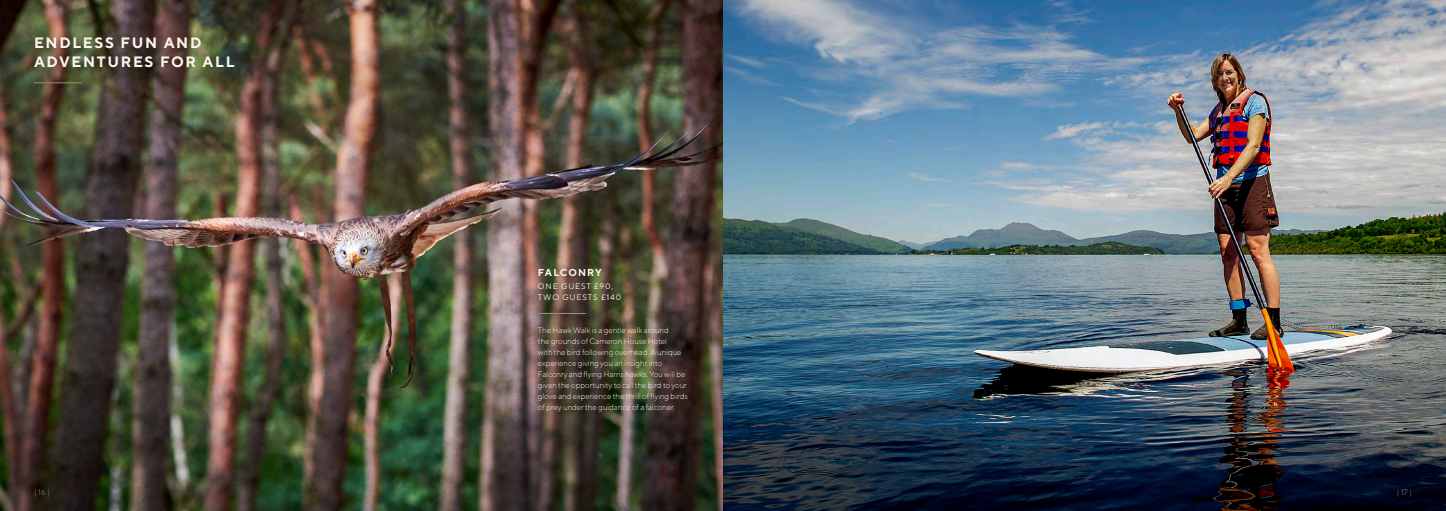
<style>
.page{position:relative;width:1446px;height:511px;background:#fff}
.page>*{position:absolute;margin:0;border:0;box-sizing:border-box;transform-origin:0 0}
.t1{font:700 15px/18px "TT Norms";letter-spacing:.11em;color:#fbf4ec}
.t2{font:700 10px "TT Norms";letter-spacing:.09em;color:#fbf4ec}
.t3{font:300 8px/11px "TT Norms";letter-spacing:-.01em;color:#fbf4ec}
.t4{font:8px/10px "TT Norms";letter-spacing:.11em;color:#fbf4ec}
.t5{font:300 8px "TT Norms";color:#a29161}
</style>
<div class="page">
<img style="left:0;top:0;width:1446px;height:510px">
<hr style="left:34px;top:82px;width:48px;height:1px;background:#a29161">
<hr style="left:538px;top:313px;width:48px;height:1px;background:#a29161">
<h1 class="t1" style="left:34px;top:34px;width:202px">ENDLESS FUN AND<br>ADVENTURES FOR ALL</h1>
<p class="t2" style="left:538px;top:266px;width:65px">FALCONRY</p>
<p class="t4" style="left:538px;top:281px;width:85px">ONE GUEST £90,<br>TWO GUESTS £140</p>
<p class="t3" style="left:538px;top:324px;width:151px">The Hawk Walk is a gentle walk around<br>the grounds of Cameron House Hotel<br>with the bird following overhead. A unique experience giving you an insight into Falconry and flying Harris hawks. You will be given the opportunity to call the bird to your glove and experience the thrill of flying birds of prey under the guidance of a falconer.</p>
<p class="t5" style="left:34px;top:487px;width:17px">| 16 |</p>
<p class="t5" style="left:1397px;top:487px;width:17px">| 17 |</p>
</div>
